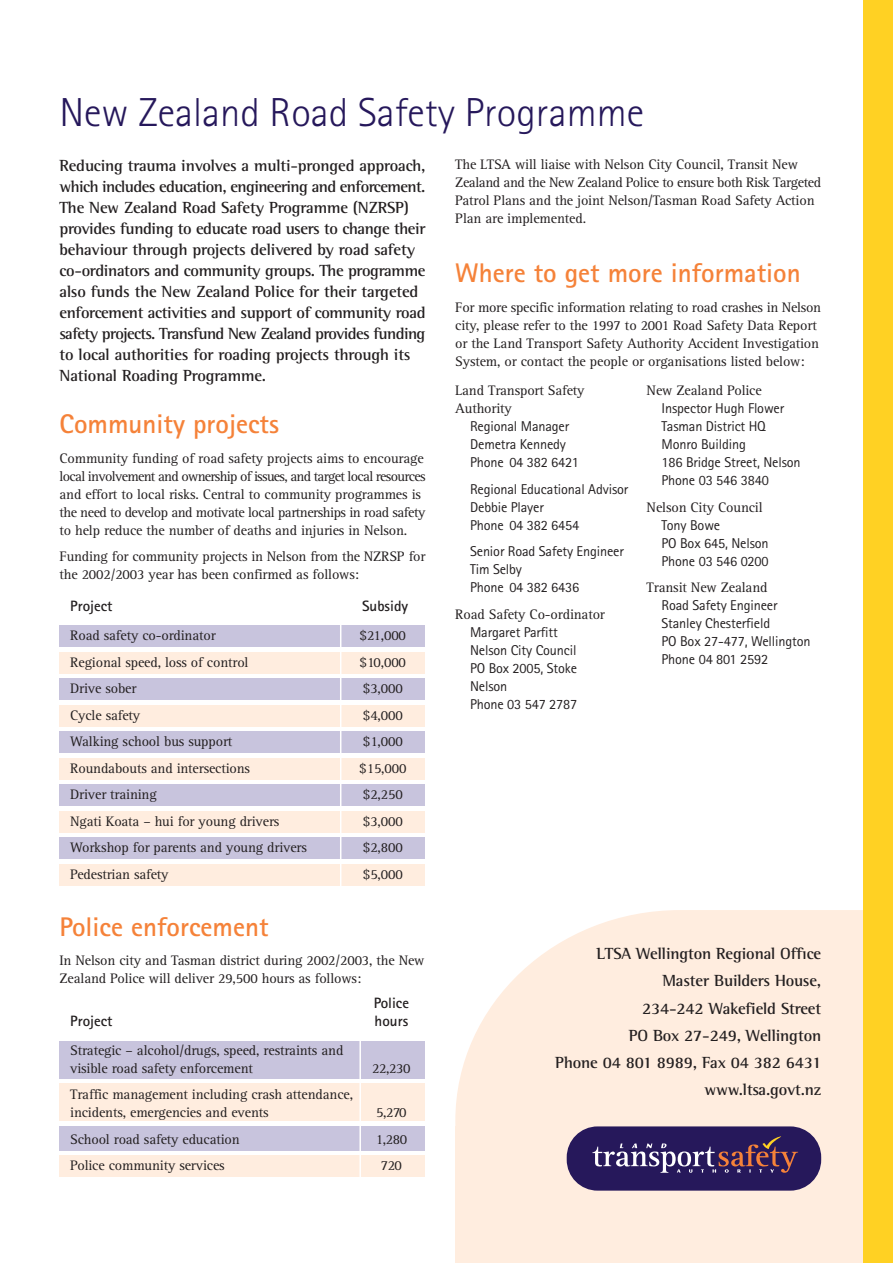
<style>
.page{position:relative;width:893px;height:1263px;background:#fff}
.page>*{position:absolute;margin:0;border:0;box-sizing:border-box;transform-origin:0 0}
.t1{font:300 40.5px "Rotis Sans Serif";color:#26185b}
.t2{font:700 27px "Rotis Sans Serif";color:#f58239}
.t3{font:700 16.5px/21px "Rotis Semi Serif";letter-spacing:-.01em;color:#231f20}
.t4{font:700 15px "Rotis Sans Serif";color:#231f20}
.t5{font:14.25px/18px "Rotis Serif";letter-spacing:-.01em;color:#231f20}
.t6{font:14.25px/18px "Rotis Sans Serif";letter-spacing:-.01em;color:#231f20}
</style>
<div class="page">
<div style="left:60px;top:652px;width:365px;height:21px;background:#ffeddf"></div>
<div style="left:60px;top:625px;width:365px;height:22px;background:#c8c4dd"></div>
<div style="left:60px;top:705px;width:365px;height:21px;background:#ffeddf"></div>
<div style="left:60px;top:678px;width:365px;height:22px;background:#c8c4dd"></div>
<div style="left:60px;top:864px;width:365px;height:21px;background:#ffeddf"></div>
<div style="left:60px;top:837px;width:365px;height:22px;background:#c8c4dd"></div>
<div style="left:60px;top:811px;width:365px;height:21px;background:#ffeddf"></div>
<div style="left:60px;top:784px;width:365px;height:22px;background:#c8c4dd"></div>
<div style="left:60px;top:758px;width:365px;height:21px;background:#ffeddf"></div>
<div style="left:60px;top:731px;width:365px;height:22px;background:#c8c4dd"></div>
<hr style="left:340px;top:624px;width:1px;height:274px;background:#fff">
<div style="left:60px;top:1041px;width:365px;height:38px;background:#c8c4dd"></div>
<div style="left:60px;top:1156px;width:365px;height:21px;background:#ffeddf"></div>
<div style="left:60px;top:1126px;width:365px;height:25px;background:#c8c4dd"></div>
<div style="left:60px;top:1084px;width:365px;height:37px;background:#ffeddf"></div>
<hr style="left:359px;top:1037px;width:2px;height:146px;background:#fff">
<svg style="left:455px;top:910px;width:408px;height:217px;fill:#ffeddf"></svg>
<div style="left:455px;top:1127px;width:437px;height:136px;background:#ffeddf"></div>
<div style="left:863px;top:0;width:29px;height:1263px;background:#ffd123"></div>
<div style="left:566px;top:1126px;width:255px;height:65px;background:#26185b;border-radius:31px"></div>
<svg style="left:592px;top:1136px;width:206px;height:37px"></svg>
<h1 class="t1" style="left:60px;top:98px;width:586px">New Zealand Road Safety Programme</h1>
<p class="t3" style="left:60px;top:156px;width:367px">Reducing trauma involves a multi-pronged approach, which includes education, engineering and enforcement.<br>The New Zealand Road Safety Programme (NZRSP) provides funding to educate road users to change their behaviour through projects delivered by road safety co-ordinators and community groups. The programme also funds the New Zealand Police for their targeted enforcement activities and support of community road safety projects. Transfund New Zealand provides funding to local authorities for roading projects through its National Roading Programme.</p>
<h2 class="t2" style="left:60px;top:415px;width:221px">Community projects</h2>
<p class="t5" style="left:60px;top:450px;width:367px">Community funding of road safety projects aims to encourage local involvement and ownership of issues, and target local resources and effort to local risks. Central to community programmes is the need to develop and motivate local partnerships in road safety to help reduce the number of deaths and injuries in Nelson.</p>
<p class="t5" style="left:60px;top:549px;width:367px">Funding for community projects in Nelson from the NZRSP for the 2002/2003 year has been confirmed as follows:</p>
<p class="t4" style="left:70px;top:601px;width:44px">Project</p>
<p class="t4" style="left:362px;top:601px;width:48px">Subsidy</p>
<p class="t5" style="left:70px;top:628px;width:147px">Road safety co-ordinator</p>
<p class="t5" style="left:359px;top:628px;width:48px">$21,000</p>
<p class="t5" style="left:70px;top:654px;width:180px">Regional speed, loss of control</p>
<p class="t5" style="left:359px;top:654px;width:48px">$10,000</p>
<p class="t5" style="left:70px;top:681px;width:68px">Drive sober</p>
<p class="t5" style="left:363px;top:681px;width:41px">$3,000</p>
<p class="t5" style="left:70px;top:707px;width:72px">Cycle safety</p>
<p class="t5" style="left:363px;top:707px;width:41px">$4,000</p>
<p class="t5" style="left:70px;top:734px;width:164px">Walking school bus support</p>
<p class="t5" style="left:363px;top:734px;width:41px">$1,000</p>
<p class="t5" style="left:70px;top:760px;width:181px">Roundabouts and intersections</p>
<p class="t5" style="left:359px;top:760px;width:49px">$15,000</p>
<p class="t5" style="left:70px;top:787px;width:88px">Driver training</p>
<p class="t5" style="left:363px;top:787px;width:41px">$2,250</p>
<p class="t5" style="left:70px;top:813px;width:211px">Ngati Koata – hui for young drivers</p>
<p class="t5" style="left:363px;top:813px;width:41px">$3,000</p>
<p class="t5" style="left:70px;top:840px;width:238px">Workshop for parents and young drivers</p>
<p class="t5" style="left:363px;top:840px;width:41px">$2,800</p>
<p class="t5" style="left:70px;top:866px;width:100px">Pedestrian safety</p>
<p class="t5" style="left:363px;top:866px;width:41px">$5,000</p>
<h2 class="t2" style="left:60px;top:917px;width:210px">Police enforcement</h2>
<p class="t5" style="left:60px;top:953px;width:366px">In Nelson city and Tasman district during 2002/2003, the New<br>Zealand Police will deliver 29,500 hours as follows:</p>
<p class="t4" style="left:374px;top:998px;width:37px">Police</p>
<p class="t4" style="left:70px;top:1016px;width:44px">Project</p>
<p class="t4" style="left:374px;top:1016px;width:35px">hours</p>
<p class="t5" style="left:70px;top:1042px;width:275px">Strategic – alcohol/drugs, speed, restraints and visible road safety enforcement</p>
<p class="t5" style="left:372px;top:1060px;width:40px">22,230</p>
<p class="t5" style="left:70px;top:1087px;width:284px">Traffic management including crash attendance, incidents, emergencies and events</p>
<p class="t5" style="left:376px;top:1105px;width:32px">5,270</p>
<p class="t5" style="left:70px;top:1131px;width:171px">School road safety education</p>
<p class="t5" style="left:376px;top:1131px;width:33px">1,280</p>
<p class="t5" style="left:70px;top:1158px;width:156px">Police community services</p>
<p class="t5" style="left:381px;top:1158px;width:22px">720</p>
<p class="t5" style="left:455px;top:156px;width:367px">The LTSA will liaise with Nelson City Council, Transit New Zealand and the New Zealand Police to ensure both Risk Targeted Patrol Plans and the joint Nelson/Tasman Road Safety Action Plan are implemented.</p>
<h2 class="t2" style="left:455px;top:264px;width:347px">Where to get more information</h2>
<p class="t5" style="left:455px;top:299px;width:367px">For more specific information relating to road crashes in Nelson city, please refer to the 1997 to 2001 Road Safety Data Report or the Land Transport Safety Authority Accident Investigation System, or contact the people or organisations listed below:</p>
<p class="t5" style="left:455px;top:383px;width:131px">Land Transport Safety<br>Authority</p>
<p class="t6" style="left:470px;top:419px;width:110px">Regional Manager<br>Demetra Kennedy<br>Phone 04 382 6421</p>
<p class="t6" style="left:470px;top:482px;width:160px">Regional Educational Advisor<br>Debbie Player<br>Phone 04 382 6454</p>
<p class="t6" style="left:470px;top:544px;width:155px">Senior Road Safety Engineer<br>Tim Selby<br>Phone 04 382 6436</p>
<p class="t5" style="left:455px;top:607px;width:151px">Road Safety Co-ordinator</p>
<p class="t6" style="left:470px;top:625px;width:109px">Margaret Parfitt<br>Nelson City Council<br>PO Box 2005, Stoke<br>Nelson<br>Phone 03 547 2787</p>
<p class="t5" style="left:646px;top:383px;width:117px">New Zealand Police</p>
<p class="t6" style="left:661px;top:401px;width:141px">Inspector Hugh Flower<br>Tasman District HQ<br>Monro Building<br>186 Bridge Street, Nelson<br>Phone 03 546 3840</p>
<p class="t5" style="left:646px;top:500px;width:118px">Nelson City Council</p>
<p class="t6" style="left:661px;top:518px;width:109px">Tony Bowe<br>PO Box 645, Nelson<br>Phone 03 546 0200</p>
<p class="t5" style="left:646px;top:580px;width:122px">Transit New Zealand</p>
<p class="t6" style="left:661px;top:598px;width:151px">Road Safety Engineer<br>Stanley Chesterfield<br>PO Box 27-477, Wellington<br>Phone 04 801 2592</p>
<p class="t3" style="left:555px;top:941px;width:267px;line-height:27.3px;text-align:right">LTSA Wellington Regional Office<br>Master Builders House,<br>234-242 Wakefield Street<br>PO Box 27-249, Wellington<br>Phone 04 801 8989, Fax 04 382 6431 www.ltsa.govt.nz</p>
</div>
